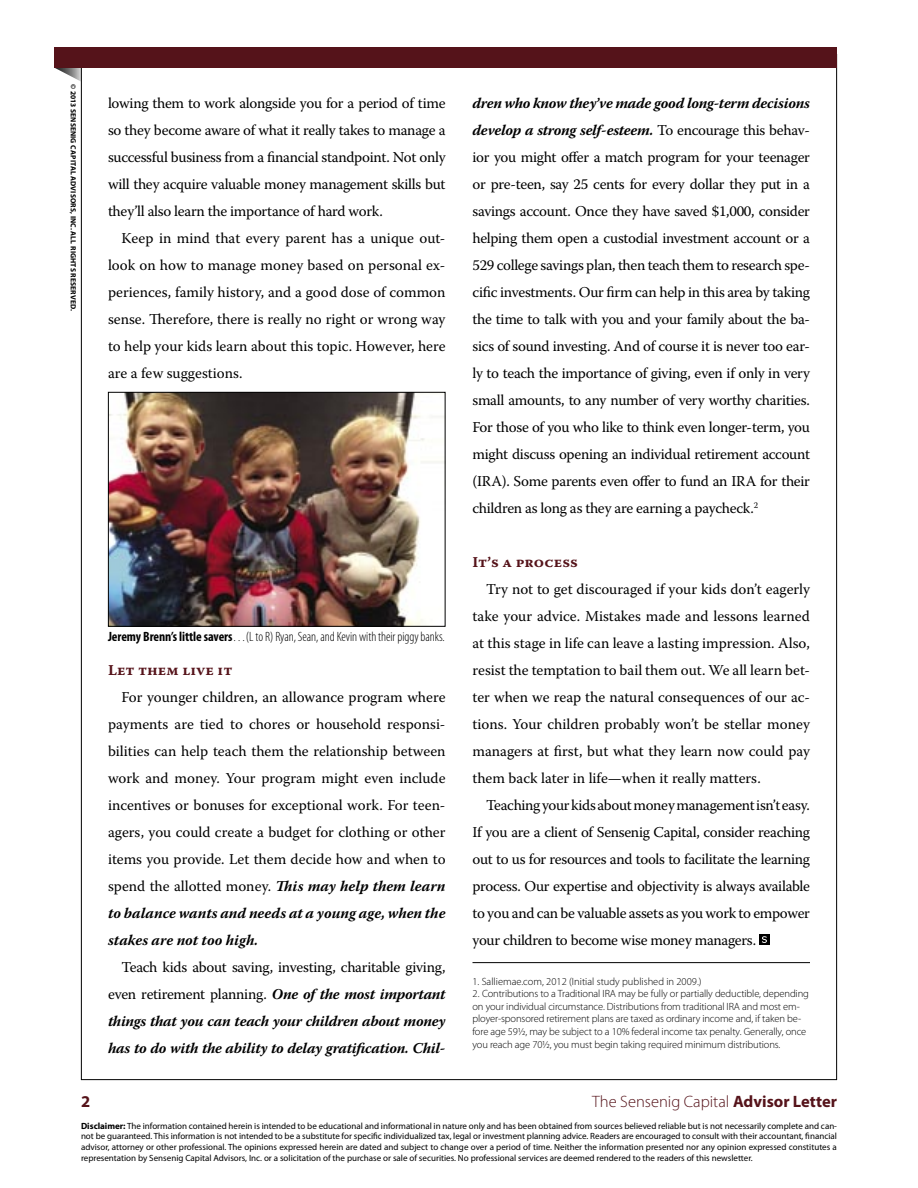
<style>
.page{position:relative;width:918px;height:1188px;background:#fff}
.page>*{position:absolute;margin:0;border:0;box-sizing:border-box;transform-origin:0 0}
.t1{font:300 16.5px "Myriad Pro";color:#55131a}
.t2{font:700 16.5px "Myriad Pro";color:#55131a}
.Body_Copy{font:15px/27px "Warnock Pro";letter-spacing:-.005em;color:#000;text-align:justify}
.Body_Copy-2{font:italic 700 15px/27px "Warnock Pro";letter-spacing:-.02em;color:#000;text-align:justify}
.Subhead{font:15px "Warnock Pro Bold Capt";color:#55131a}
.Source_Copy{font:300 condensed 13.5px "Myriad Pro";letter-spacing:-.005em;color:#000}
.Source_Copy_Body{font:300 10.5px/12.6px "Myriad Pro";letter-spacing:-.01em;color:#000}
.t3{font:9px/10.8px "Myriad Pro";color:#000;text-align:justify}
.t4{font:700 7.5px "Myriad Pro";letter-spacing:.02em;color:#000}
.s1{font-weight:700}
.s2{font-weight:700;font-style:italic}
.s3{font-weight:400;font-style:normal}
</style>
<div class="page">
<svg style="left:55px;top:68px;width:26px;height:14px"></svg>
<hr style="left:81px;top:1079px;width:756px;height:1px;background:#000">
<hr style="left:81px;top:54px;width:1px;height:1026px;background:#000">
<hr style="left:836px;top:54px;width:1px;height:1026px;background:#000">
<div style="left:54px;top:47px;width:783px;height:21px;background:#55131a"></div>
<img style="left:110px;top:394px;width:334px;height:231px">
<div style="left:108px;top:392px;width:338px;height:235px;border:1px solid #000"></div>
<hr style="left:473px;top:962px;width:337px;height:1px;background:#000">
<div style="left:759px;top:934px;width:11px;height:11px;background:#000"></div>
<svg style="left:762px;top:936px;width:5px;height:7px"></svg>
<p class="t4" style="left:78px;top:84px;width:228px;rotate:90deg">© 2013 SENSENIG CAPITAL ADVISORS, INC. ALL RIGHTS RESERVED.</p>
<p class="Body_Copy" style="left:108px;top:89px;width:339px">lowing them to work alongside you for a period of time so they become aware of what it really takes to manage a successful business from a financial standpoint. Not only will they acquire valuable money management skills but they’ll also learn the importance of hard work.</p>
<p class="Body_Copy" style="left:108px;top:224px;width:339px;text-indent:14px">Keep in mind that every parent has a unique out&shy;look on how to manage money based on personal ex&shy;periences, family history, and a good dose of common sense. Therefore, there is really no right or wrong way to help your kids learn about this topic. However, here are a few suggestions.</p>
<p class="Source_Copy" style="left:108px;top:629px;width:338px"><span class="s1">Jeremy Brenn’s little savers</span>…(L to R) Ryan, Sean, and Kevin with their piggy banks.</p>
<p class="Subhead" style="left:108px;top:661px;width:126px">LET THEM LIVE IT</p>
<p class="Body_Copy" style="left:108px;top:683px;width:339px;text-indent:14px">For younger children, an allowance program where payments are tied to chores or household responsi&shy;bilities can help teach them the relationship between work and money. Your program might even include incentives or bonuses for exceptional work. For teen&shy;agers, you could create a budget for clothing or other items you provide. Let them decide how and when to spend the allotted money. <span class="s2">This may help them learn to balance wants and needs at a young age, when the stakes are not too high.</span></p>
<p class="Body_Copy-2" style="left:108px;top:953px;width:339px;text-indent:14px"><span class="s3">Teach kids about saving, investing, charitable giving, even retirement planning.</span> One of the most important things that you can teach your children about money has to do with the ability to delay gratification. Chil-</p>
<p class="Body_Copy" style="left:473px;top:89px;width:339px"><span class="s2">dren who know they’ve made good long-term decisions develop a strong self-esteem.</span> To encourage this behav&shy;ior you might offer a match program for your teenager or pre-teen, say 25 cents for every dollar they put in a savings account. Once they have saved $1,000, consider helping them open a custodial investment account or a 529 college savings plan, then teach them to research spe&shy;cific investments. Our firm can help in this area by taking the time to talk with you and your family about the ba&shy;sics of sound investing. And of course it is never too ear&shy;ly to teach the importance of giving, even if only in very small amounts, to any number of very worthy charities.<br>For those of you who like to think even longer-term, you might discuss opening an individual retirement account (IRA). Some parents even offer to fund an IRA for their children as long as they are earning a paycheck.<sup>2</sup></p>
<p class="Subhead" style="left:473px;top:553px;width:107px">IT’S A PROCESS</p>
<p class="Body_Copy" style="left:473px;top:575px;width:339px;text-indent:14px">Try not to get discouraged if your kids don’t eagerly take your advice. Mistakes made and lessons learned at this stage in life can leave a lasting impression. Also, resist the temptation to bail them out. We all learn bet&shy;ter when we reap the natural consequences of our ac&shy;tions. Your children probably won’t be stellar money managers at first, but what they learn now could pay them back later in life—when it really matters.</p>
<p class="Body_Copy" style="left:473px;top:791px;width:339px;text-indent:14px">Teaching your kids about money management isn’t easy.<br>If you are a client of Sensenig Capital, consider reaching out to us for resources and tools to facilitate the learning process. Our expertise and objectivity is always available to you and can be valuable assets as you work to empower your children to become wise money managers.</p>
<p class="Source_Copy_Body" style="left:473px;top:975px;width:231px">1. Salliemae.com, 2012 (Initial study published in 2009.)</p>
<p class="Source_Copy_Body" style="left:473px;top:988px;width:338px">2. Contributions to a Traditional IRA may be fully or partially deductible, depending on your individual circumstance. Distributions from traditional IRA and most em&shy;ployer-sponsored retirement plans are taxed as ordinary income and, if taken be&shy;fore age 59½, may be subject to a 10% federal income tax penalty. Generally, once you reach age 70½, you must begin taking required minimum distributions.</p>
<p class="t2" style="left:81px;top:1092px;width:11px">2</p>
<p class="t1" style="left:592px;top:1092px;width:246px">The Sensenig Capital <span class="s1">Advisor Letter</span></p>
<p class="t3" style="left:81px;top:1120px;width:758px"><span class="s1">Disclaimer:</span> The information contained herein is intended to be educational and informational in nature only and has been obtained from sources believed reliable but is not necessarily complete and can&shy;not be guaranteed. This information is not intended to be a substitute for specific individualized tax, legal or investment planning advice. Readers are encouraged to consult with their accountant, financial advisor, attorney or other professional. The opinions expressed herein are dated and subject to change over a period of time. Neither the information presented nor any opinion expressed constitutes a representation by Sensenig Capital Advisors, Inc. or a solicitation of the purchase or sale of securities. No professional services are deemed rendered to the readers of this newsletter.</p>
</div>
